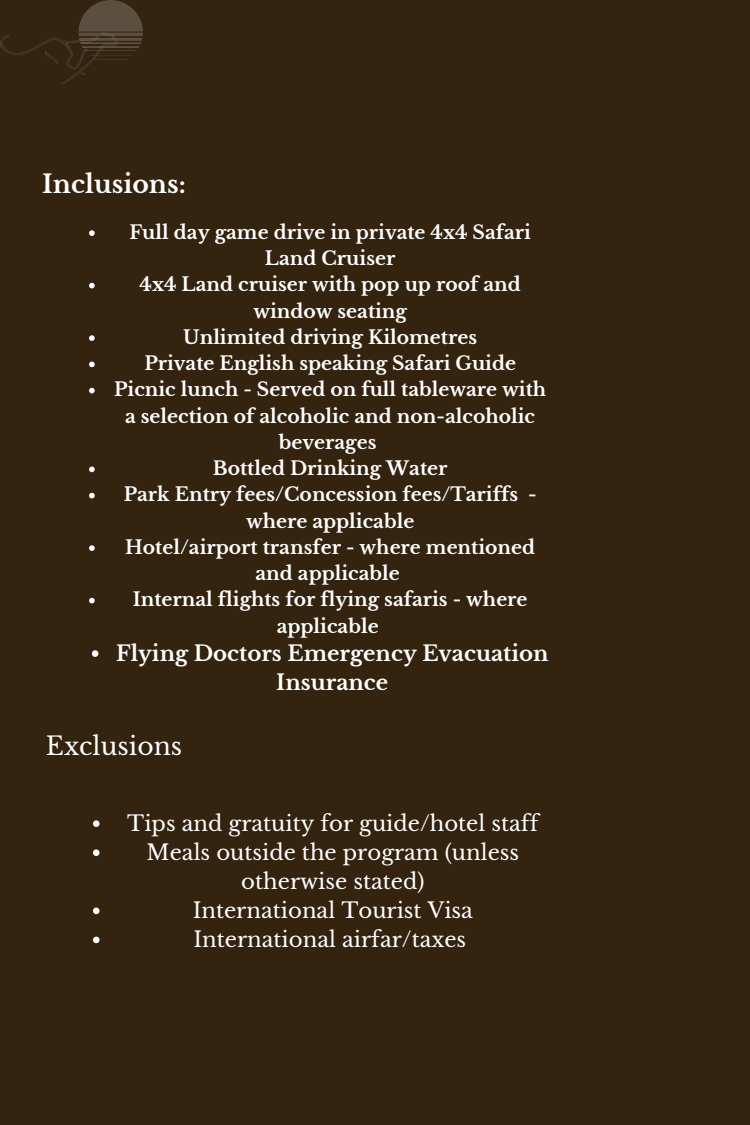
<style>
.page{position:relative;width:750px;height:1125px;background:#34230f}
.page>*{position:absolute;margin:0;border:0;box-sizing:border-box;transform-origin:0 0}
.t1{font:700 25px "Libre Baskerville";color:#fff}
.t2{font:25px "Libre Baskerville";color:#fff}
.t3{font:21.25px/29px "Libre Baskerville";color:#fff;text-align:center}
.t4{font:700 21.25px/29px "Libre Baskerville";color:#fff;text-align:center}
.t5{font:700 18.75px/26.2px "Libre Baskerville";color:#fff;text-align:center}
</style>
<div class="page">
<img style="left:0;top:0;width:142px;height:83px">
<svg style="left:89px;top:230px;width:6px;height:6px"></svg>
<svg style="left:89px;top:283px;width:6px;height:5px"></svg>
<svg style="left:89px;top:335px;width:6px;height:6px"></svg>
<svg style="left:89px;top:362px;width:6px;height:5px"></svg>
<svg style="left:89px;top:388px;width:6px;height:5px"></svg>
<svg style="left:89px;top:467px;width:6px;height:5px"></svg>
<svg style="left:89px;top:493px;width:6px;height:5px"></svg>
<svg style="left:89px;top:545px;width:6px;height:6px"></svg>
<svg style="left:89px;top:598px;width:6px;height:5px"></svg>
<svg style="left:92px;top:650px;width:6px;height:7px"></svg>
<svg style="left:93px;top:820px;width:7px;height:7px"></svg>
<svg style="left:93px;top:849px;width:7px;height:7px"></svg>
<svg style="left:93px;top:908px;width:7px;height:6px"></svg>
<svg style="left:93px;top:937px;width:7px;height:6px"></svg>
<p class="t1" style="left:42px;top:169px;width:145px">Inclusions:</p>
<p class="t5" style="left:129px;top:219px;width:403px">Full day game drive in private 4x4 Safari<br>Land Cruiser</p>
<p class="t5" style="left:140px;top:272px;width:383px">4x4 Land cruiser with pop up roof and window seating</p>
<p class="t5" style="left:183px;top:324px;width:295px">Unlimited driving Kilometres</p>
<p class="t5" style="left:144px;top:350px;width:373px">Private English speaking Safari Guide</p>
<p class="t5" style="left:114px;top:377px;width:434px">Picnic lunch - Served on full tableware with a selection of alcoholic and non-alcoholic beverages</p>
<p class="t5" style="left:213px;top:455px;width:236px">Bottled Drinking Water</p>
<p class="t5" style="left:124px;top:482px;width:414px">Park Entry fees/Concession fees/Tariffs - where applicable</p>
<p class="t5" style="left:125px;top:534px;width:412px">Hotel/airport transfer - where mentioned and applicable</p>
<p class="t5" style="left:133px;top:587px;width:396px">Internal flights for flying safaris - where applicable</p>
<p class="t4" style="left:116px;top:639px;width:434px">Flying Doctors Emergency Evacuation<br>Insurance</p>
<p class="t2" style="left:46px;top:731px;width:138px">Exclusions</p>
<p class="t3" style="left:127px;top:809px;width:413px">Tips and gratuity for guide/hotel staff</p>
<p class="t3" style="left:147px;top:838px;width:374px">Meals outside the program (unless otherwise stated)</p>
<p class="t3" style="left:193px;top:896px;width:282px">International Tourist Visa</p>
<p class="t3" style="left:193px;top:925px;width:274px">International airfar/taxes</p>
</div>
